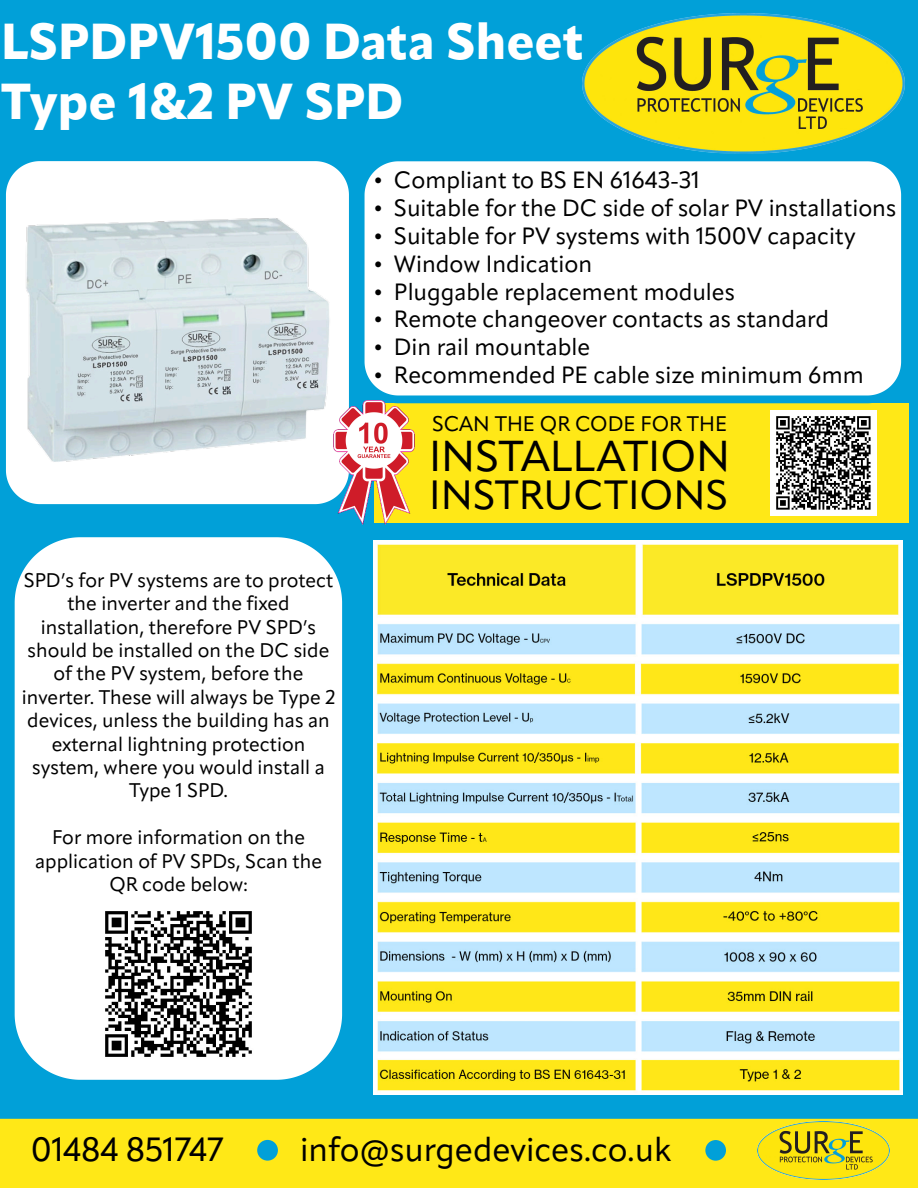
<style>
.page{position:relative;width:918px;height:1188px;background:#01a0d8}
.page>*{position:absolute;margin:0;border:0;box-sizing:border-box;transform-origin:0 0}
.t1{font:800 49.95px/59.8px "Apparat";color:#fff}
.t2{font:42.75px "Apparat";color:#000}
.t3{font:40.35px "Apparat";color:#000}
.t4{font:33.15px "Apparat";color:#000}
.t5{font:33px "Apparat";color:#000}
.t6{font:23.25px "Apparat";color:#000}
.t7{font:20.85px "Apparat";color:#000}
.t8{font:19.5px/23.4px "Apparat";color:#000;text-align:center}
.s1{font-family:"Times New Roman"}
</style>
<div class="page">
<div style="left:374px;top:403px;width:535px;height:120px;background:#ffe817"></div>
<img style="left:582px;top:14px;width:323px;height:135px">
<img style="left:374px;top:408px;width:63px;height:133px">
<img style="left:5px;top:161px;width:369px;height:380px">
<div style="left:0;top:1118px;width:918px;height:70px;background:#ffe817"></div>
<div style="left:257px;top:1140px;width:21px;height:21px;background:#01a0d8;border-radius:50%"></div>
<div style="left:705px;top:1140px;width:21px;height:21px;background:#01a0d8;border-radius:50%"></div>
<img style="left:757px;top:1122px;width:133px;height:57px">
<svg style="left:352px;top:149px;width:550px;height:259px;background:#e3f4f6"></svg>
<div style="left:431px;top:415px;width:296px;height:97px;background:#ffe817"></div>
<img style="left:771px;top:410px;width:105px;height:106px">
<img style="left:373px;top:541px;width:530px;height:553px">
<svg style="left:5px;top:514px;width:360px;height:566px"></svg>
<img style="left:98px;top:903px;width:161px;height:162px">
<h1 class="t1" style="left:1px;top:12px;width:584px">LSPDPV1500 Data Sheet<br>Type 1&amp;2 PV SPD</h1>
<p class="t6" style="left:374px;top:166px;width:327px"><span class="s1">•</span> Compliant to BS EN 61643-31</p>
<p class="t6" style="left:374px;top:194px;width:524px"><span class="s1">•</span> Suitable for the DC side of solar PV installations</p>
<p class="t6" style="left:374px;top:222px;width:483px"><span class="s1">•</span> Suitable for PV systems with 1500V capacity</p>
<p class="t6" style="left:374px;top:249px;width:220px"><span class="s1">•</span> Window Indication</p>
<p class="t6" style="left:374px;top:277px;width:362px"><span class="s1">•</span> Pluggable replacement modules</p>
<p class="t6" style="left:374px;top:305px;width:456px"><span class="s1">•</span> Remote changeover contacts as standard</p>
<p class="t6" style="left:374px;top:333px;width:218px"><span class="s1">•</span> Din rail mountable</p>
<p class="t6" style="left:374px;top:361px;width:491px"><span class="s1">•</span> Recommended PE cable size minimum 6mm</p>
<p class="t8" style="left:22px;top:568px;width:315px">SPD’s for PV systems are to protect the inverter and the fixed installation, therefore PV SPD’s should be installed on the DC side of the PV system, before the inverter. These will always be Type 2 devices, unless the building has an external lightning protection system, where you would install a<br>Type 1 SPD.</p>
<p class="t8" style="left:35px;top:826px;width:288px">For more information on the application of PV SPDs, Scan the<br>QR code below:</p>
<p class="t7" style="left:432px;top:411px;width:297px">SCAN THE QR CODE FOR THE</p>
<h2 class="t2" style="left:429px;top:431px;width:303px">INSTALLATION</h2>
<h3 class="t3" style="left:429px;top:471px;width:300px">INSTRUCTIONS</h3>
<h3 class="t4" style="left:31px;top:1129px;width:194px">01484 851747</h3>
<h3 class="t5" style="left:300px;top:1129px;width:373px">info@surgedevices.co.uk</h3>
</div>
